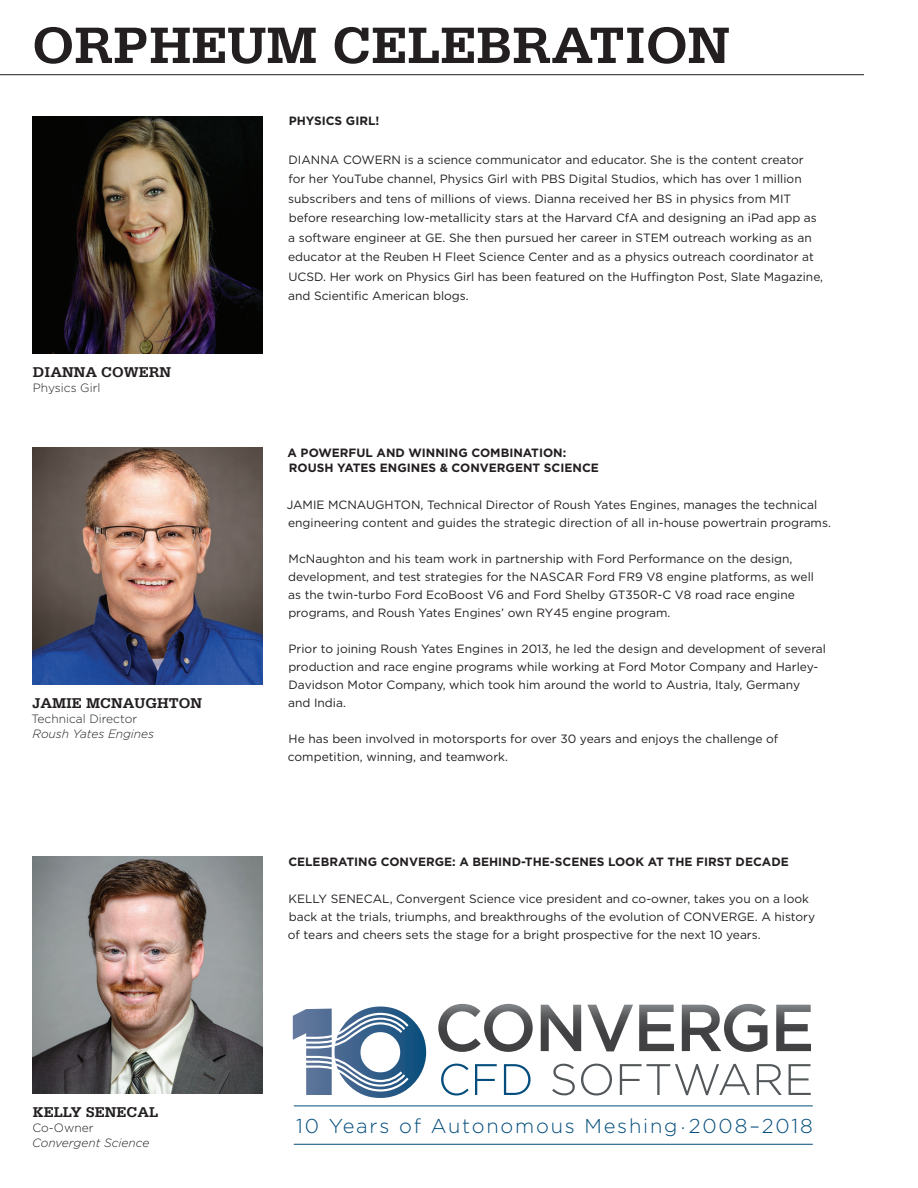
<style>
.page{position:relative;width:918px;height:1188px;background:#fff}
.page>*{position:absolute;margin:0;border:0;box-sizing:border-box;transform-origin:0 0}
.t1{font:700 54px "Serifa";color:#231f20}
.t2{font:300 20.1px "Gotham";letter-spacing:.09em;color:#044d7c}
.t3{font:700 15px "Serifa";color:#231f20}
.t4{font:12px/18px "Gotham";color:#231f20}
.t5{font:700 12px/15px "Gotham";color:#231f20}
.t6{font:300 12px "Gotham";color:#231f20}
.t7{font:italic 300 12px "Gotham";color:#231f20}
</style>
<div class="page">
<img style="left:32px;top:447px;width:231px;height:238px">
<img style="left:32px;top:856px;width:231px;height:238px">
<img style="left:32px;top:116px;width:231px;height:238px">
<hr style="left:0;top:74px;width:864px;height:1px;background:#231f20">
<svg style="left:438px;top:1004px;width:373px;height:48px"></svg>
<svg style="left:441px;top:1064px;width:28px;height:32px"></svg>
<svg style="left:475px;top:1064px;width:22px;height:31px"></svg>
<svg style="left:504px;top:1064px;width:27px;height:31px"></svg>
<svg style="left:552px;top:1064px;width:23px;height:31px"></svg>
<svg style="left:581px;top:1064px;width:31px;height:32px"></svg>
<svg style="left:620px;top:1064px;width:130px;height:31px"></svg>
<svg style="left:757px;top:1064px;width:25px;height:31px"></svg>
<svg style="left:789px;top:1064px;width:22px;height:31px"></svg>
<svg style="left:293px;top:1007px;width:133px;height:91px"></svg>
<hr style="left:294px;top:1106px;width:519px;height:1px;background:#044d7c">
<hr style="left:294px;top:1144px;width:519px;height:1px;background:#044d7c">
<h1 class="t1" style="left:32px;top:14px;width:699px">ORPHEUM CELEBRATION</h1>
<p class="t3" style="left:33px;top:363px;width:140px">DIANNA COWERN</p>
<p class="t6" style="left:33px;top:380px;width:69px">Physics Girl</p>
<p class="t3" style="left:32px;top:694px;width:172px">JAMIE MCNAUGHTON</p>
<p class="t6" style="left:31px;top:711px;width:107px">Technical Director</p>
<p class="t7" style="left:33px;top:726px;width:123px">Roush Yates Engines</p>
<p class="t3" style="left:33px;top:1103px;width:127px">KELLY SENECAL</p>
<p class="t6" style="left:32px;top:1120px;width:63px">Co-Owner</p>
<p class="t7" style="left:32px;top:1135px;width:119px">Convergent Science</p>
<p class="t5" style="left:289px;top:113px;width:92px">PHYSICS GIRL!</p>
<p class="t4" style="left:288px;top:150px;width:537px;line-height:19.5px">DIANNA COWERN is a science communicator and educator. She is the content creator<br>for her YouTube channel, Physics Girl with PBS Digital Studios, which has over 1 million subscribers and tens of millions of views. Dianna received her BS in physics from MIT before researching low-metallicity stars at the Harvard CfA and designing an iPad app as a software engineer at GE. She then pursued her career in STEM outreach working as an educator at the Reuben H Fleet Science Center and as a physics outreach coordinator at UCSD. Her work on Physics Girl has been featured on the Huffington Post, Slate Magazine, and Scientific American blogs.</p>
<p class="t5" style="left:288px;top:445px;width:313px">A POWERFUL AND WINNING COMBINATION:<br>ROUSH YATES ENGINES &amp; CONVERGENT SCIENCE</p>
<p class="t4" style="left:287px;top:496px;width:546px">JAMIE MCNAUGHTON, Technical Director of Roush Yates Engines, manages the technical engineering content and guides the strategic direction of all in-house powertrain programs.</p>
<p class="t4" style="left:288px;top:550px;width:527px">McNaughton and his team work in partnership with Ford Performance on the design, development, and test strategies for the NASCAR Ford FR9 V8 engine platforms, as well as the twin-turbo Ford EcoBoost V6 and Ford Shelby GT350R-C V8 road race engine programs, and Roush Yates Engines’ own RY45 engine program.</p>
<p class="t4" style="left:288px;top:640px;width:539px">Prior to joining Roush Yates Engines in 2013, he led the design and development of several production and race engine programs while working at Ford Motor Company and Harley-Davidson Motor Company, which took him around the world to Austria, Italy, Germany<br>and India.</p>
<p class="t4" style="left:288px;top:730px;width:492px">He has been involved in motorsports for over 30 years and enjoys the challenge of competition, winning, and teamwork.</p>
<p class="t5" style="left:288px;top:854px;width:502px">CELEBRATING CONVERGE: A BEHIND-THE-SCENES LOOK AT THE FIRST DECADE</p>
<p class="t4" style="left:288px;top:890px;width:529px">KELLY SENECAL, Convergent Science vice president and co-owner, takes you on a look back at the trials, triumphs, and breakthroughs of the evolution of CONVERGE. A history of tears and cheers sets the stage for a bright prospective for the next 10 years.</p>
<h2 class="t2" style="left:296px;top:1113px;width:518px">10 Years of Autonomous Meshing.2008–2018</h2>
</div>
